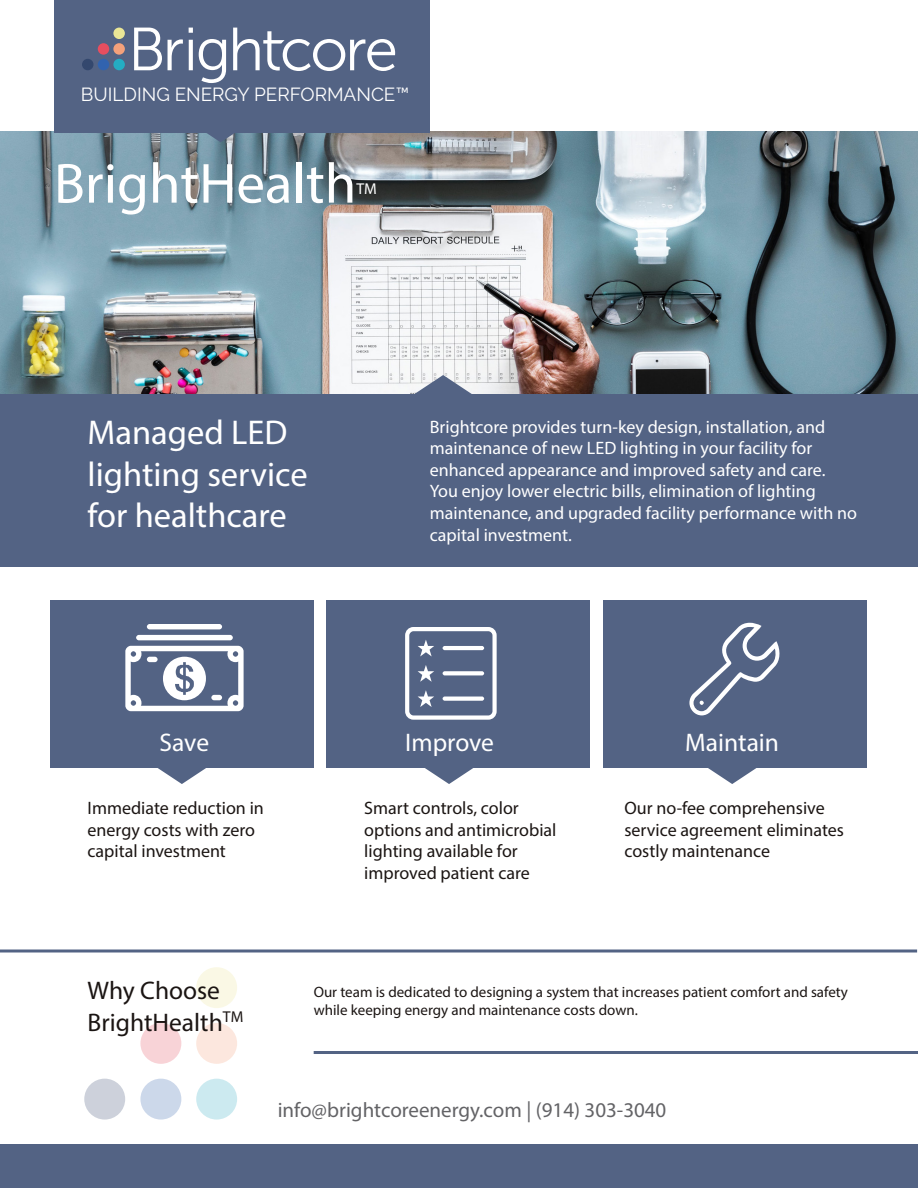
<style>
.page{position:relative;width:918px;height:1188px;background:#fff}
.page>*{position:absolute;margin:0;border:0;box-sizing:border-box;transform-origin:0 0}
.t1{font:57px "Myriad Pro";color:#fff}
.t2{font:34.5px/41.4px "Myriad Pro";color:#fff}
.t3{font:25.5px "Myriad Pro";color:#1b1513}
.t4{font:25.5px "Myriad Pro";color:#fff}
.t5{font:21px "Myriad Pro";color:#636366}
.t6{font:18.9px "Raleway";color:#fff}
.t7{font:18px/21.6px "Myriad Pro";color:#fff}
.t8{font:18px/21.6px "Myriad Pro";color:#1b1513}
.t9{font:15.75px "Myriad Pro";color:#fff}
.t10{font:15px/18px "Myriad Pro";color:#1b1513}
</style>
<div class="page">
<img style="left:0;top:132px;width:918px;height:262px">
<div style="left:0;top:394px;width:918px;height:173px;background:#536384"></div>
<div style="left:54px;top:0;width:376px;height:132px;background:#536384"></div>
<div style="left:0;top:1144px;width:918px;height:44px;background:#536384"></div>
<svg style="left:134px;top:28px;width:28px;height:42px"></svg>
<svg style="left:168px;top:39px;width:15px;height:31px"></svg>
<svg style="left:189px;top:40px;width:4px;height:30px"></svg>
<svg style="left:189px;top:28px;width:4px;height:5px"></svg>
<svg style="left:199px;top:39px;width:27px;height:44px"></svg>
<svg style="left:233px;top:28px;width:162px;height:43px"></svg>
<div style="left:113px;top:28px;width:12px;height:11px;background:#eae696;border-radius:50%"></div>
<div style="left:113px;top:43px;width:12px;height:12px;background:#f4a17b;border-radius:50%"></div>
<div style="left:113px;top:59px;width:12px;height:11px;background:#24adc3;border-radius:50%"></div>
<div style="left:98px;top:43px;width:11px;height:12px;background:#e74e5f;border-radius:50%"></div>
<div style="left:98px;top:59px;width:11px;height:11px;background:#3163af;border-radius:50%"></div>
<div style="left:82px;top:59px;width:11px;height:11px;background:#34486e;border-radius:50%"></div>
<div style="left:603px;top:600px;width:264px;height:168px;background:#536384"></div>
<svg style="left:204px;top:132px;width:33px;height:10px"></svg>
<svg style="left:414px;top:375px;width:58px;height:19px"></svg>
<div style="left:326px;top:600px;width:264px;height:168px;background:#536384"></div>
<div style="left:50px;top:600px;width:264px;height:168px;background:#536384"></div>
<div style="left:196px;top:967px;width:41px;height:41px;background:#faf8e5;border-radius:50%"></div>
<div style="left:196px;top:1023px;width:41px;height:41px;background:#fce7de;border-radius:50%"></div>
<div style="left:196px;top:1079px;width:41px;height:41px;background:#cceaf0;border-radius:50%"></div>
<div style="left:140px;top:1023px;width:41px;height:41px;background:#f8d3d7;border-radius:50%"></div>
<div style="left:140px;top:1079px;width:41px;height:41px;background:#ccd8ea;border-radius:50%"></div>
<div style="left:84px;top:1079px;width:41px;height:41px;background:#cdd1db;border-radius:50%"></div>
<svg style="left:158px;top:768px;width:48px;height:16px"></svg>
<svg style="left:425px;top:768px;width:48px;height:16px"></svg>
<svg style="left:708px;top:768px;width:49px;height:16px"></svg>
<hr style="left:0;top:950px;width:917px;height:2px;background:#536384">
<hr style="left:314px;top:1051px;width:604px;height:3px;background:#536384">
<svg style="left:125px;top:624px;width:119px;height:87px"></svg>
<svg style="left:689px;top:623px;width:91px;height:92px"></svg>
<svg style="left:405px;top:627px;width:92px;height:93px"></svg>
<p class="t6" style="left:81px;top:83px;width:330px">BUILDING ENERGY PERFORMANCE™</p>
<p class="t1" style="left:54px;top:148px;width:304px">BrightHealth</p>
<p class="t9" style="left:356px;top:179px;width:22px">TM</p>
<p class="t2" style="left:88px;top:412px;width:201px">Managed LED</p>
<p class="t2" style="left:88px;top:453px;width:222px">lighting service for healthcare</p>
<p class="t7" style="left:430px;top:415px;width:429px">Brightcore provides turn-key design, installation, and maintenance of new LED lighting in your facility for enhanced appearance and improved safety and care.<br>You enjoy lower electric bills, elimination of lighting maintenance, and upgraded facility performance with no capital investment.</p>
<p class="t4" style="left:160px;top:727px;width:51px">Save</p>
<p class="t4" style="left:405px;top:727px;width:90px">Improve</p>
<p class="t4" style="left:685px;top:727px;width:95px">Maintain</p>
<p class="t8" style="left:88px;top:797px;width:178px">Immediate reduction in energy costs with zero capital investment</p>
<p class="t8" style="left:364px;top:797px;width:194px">Smart controls, color options and antimicrobial lighting available for improved patient care</p>
<p class="t8" style="left:624px;top:797px;width:221px">Our no-fee comprehensive service agreement eliminates costly maintenance</p>
<p class="t3" style="left:88px;top:974px;width:134px">Why Choose</p>
<p class="t3" style="left:88px;top:1007px;width:157px">BrightHealth<sup>TM</sup></p>
<p class="t10" style="left:314px;top:983px;width:536px">Our team is dedicated to designing a system that increases patient comfort and safety while keeping energy and maintenance costs down.</p>
<p class="t5" style="left:278px;top:1097px;width:390px">info@brightcoreenergy.com | (914) 303-3040</p>
</div>
